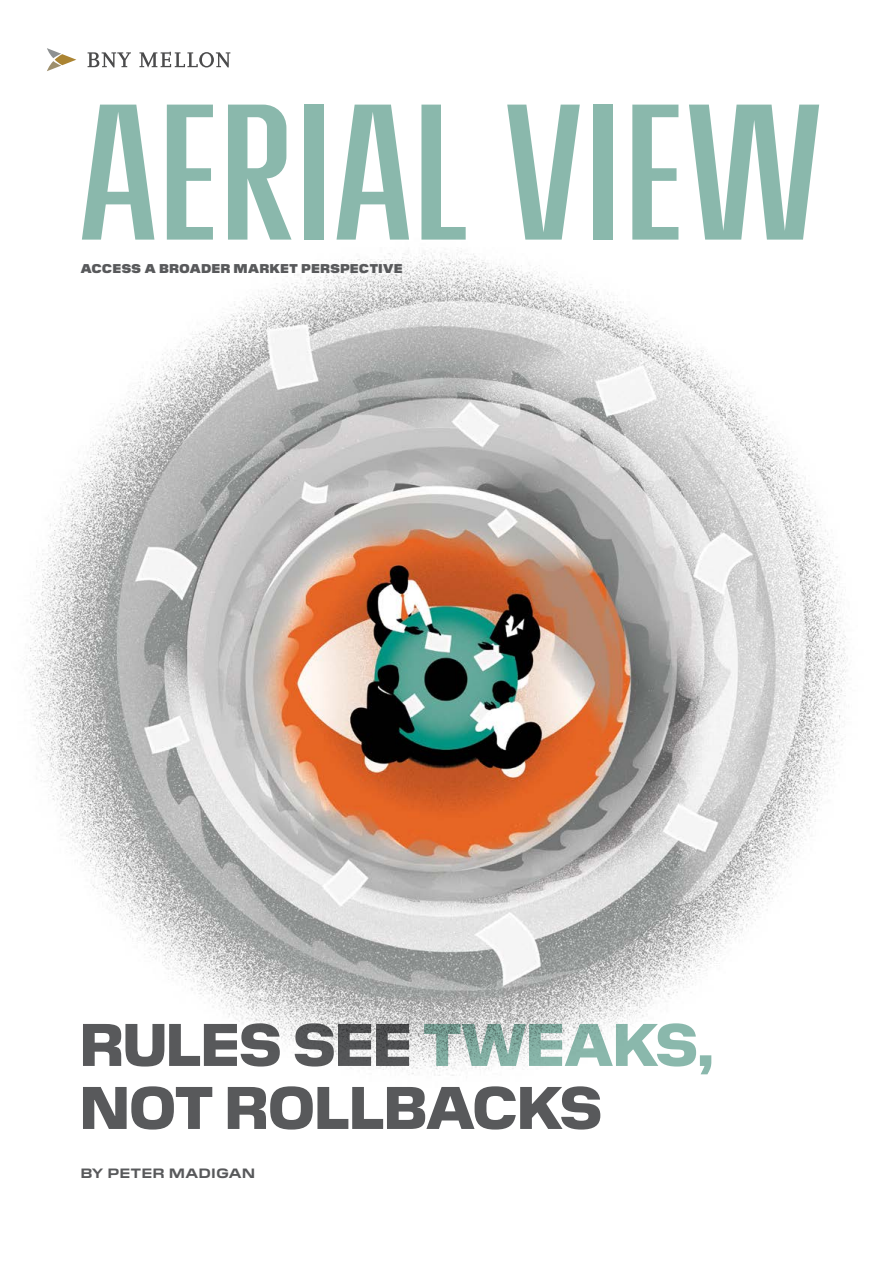
<style>
.page{position:relative;width:893px;height:1263px;background:#fff}
.page>*{position:absolute;margin:0;border:0;box-sizing:border-box;transform-origin:0 0}
.t1{font:800 60px/63px "Pilat";color:#58595b}
.t2{font:700 13.5px "Pilat Wide";letter-spacing:.05em;color:#58595b}
._01_-_Suheaders{font:900 12.75px "Pilat";letter-spacing:.05em;color:#58595b}
.s1{color:#8ab8ac}
</style>
<div class="page">
<img style="left:26px;top:218px;width:822px;height:858px">
<svg style="left:82px;top:105px;width:72px;height:135px"></svg>
<svg style="left:167px;top:105px;width:46px;height:135px"></svg>
<svg style="left:228px;top:105px;width:64px;height:135px"></svg>
<div style="left:305px;top:105px;width:19px;height:135px;background:#8ab8ac"></div>
<svg style="left:337px;top:105px;width:72px;height:135px"></svg>
<svg style="left:421px;top:105px;width:45px;height:135px"></svg>
<svg style="left:507px;top:105px;width:73px;height:135px"></svg>
<div style="left:593px;top:105px;width:20px;height:135px;background:#8ab8ac"></div>
<svg style="left:632px;top:105px;width:46px;height:135px"></svg>
<svg style="left:689px;top:105px;width:130px;height:135px"></svg>
<svg style="left:88px;top:52px;width:142px;height:16px"></svg>
<svg style="left:47px;top:48px;width:29px;height:23px"></svg>
<p class="_01_-_Suheaders" style="left:81px;top:259px;width:323px">ACCESS A BROADER MARKET PERSPECTIVE</p>
<h1 class="t1" style="left:80px;top:1008px;width:635px">RULES SEE <span class="s1">TWEAKS,<br></span>NOT ROLLBACKS</h1>
<p class="t2" style="left:80px;top:1164px;width:176px">BY PETER MADIGAN</p>
</div>
